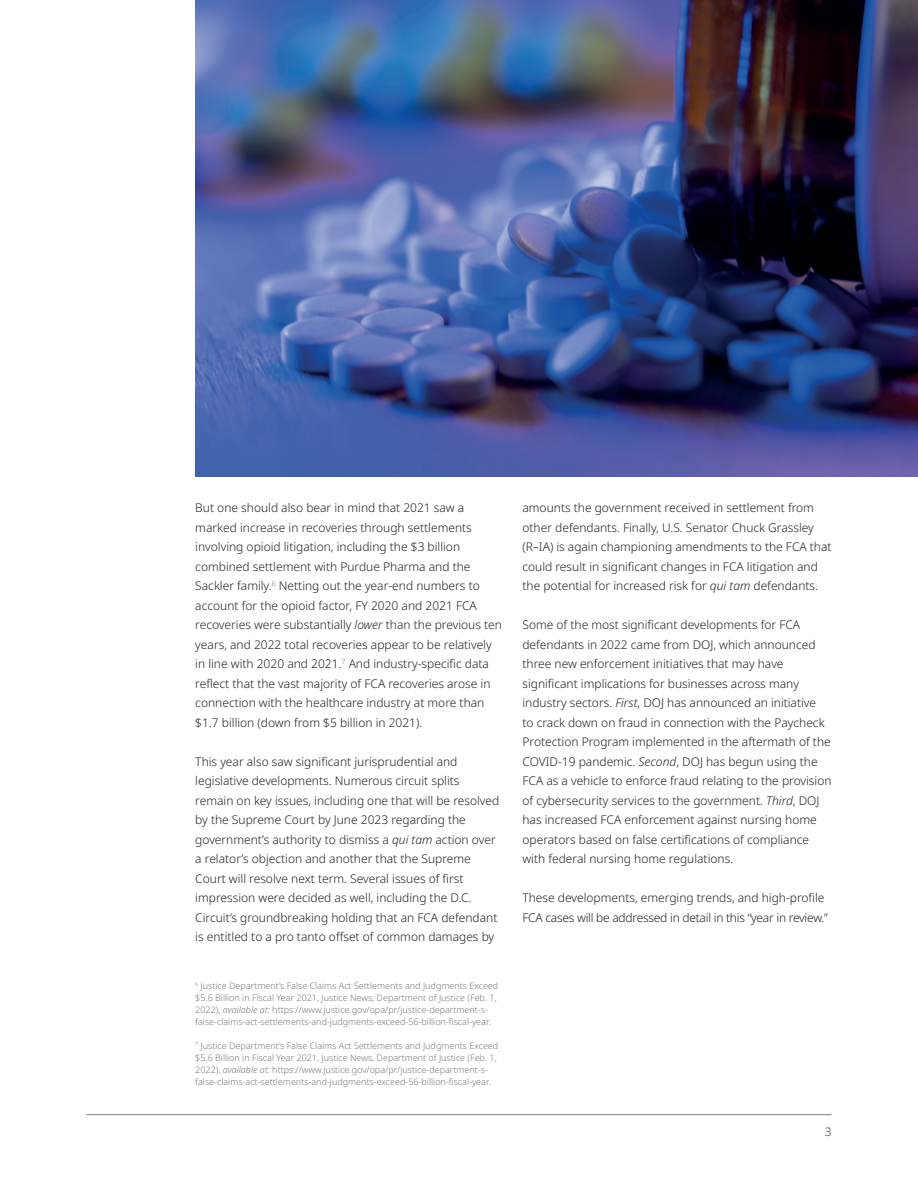
<style>
.page{position:relative;width:918px;height:1188px;background:#fff}
.page>*{position:absolute;margin:0;border:0;box-sizing:border-box;transform-origin:0 0}
.t1{font:300 12px/19.5px "Noto Sans";color:#231f20}
.t2{font:300 12px/19.5px "Noto Sans";letter-spacing:-.02em;color:#231f20}
.t3{font:12px "Noto Sans";color:#787a7d}
.t4{font:300 9px/12px "Noto Sans";color:#787a7d}
.s1{font-style:italic}
</style>
<div class="page">
<hr style="left:86px;top:1114px;width:746px;height:1px;background:#787a7d">
<img style="left:195px;top:0;width:723px;height:476px">
<p class="t1" style="left:195px;top:498px;width:308px">But one should also bear in mind that 2021 saw a marked increase in recoveries through settlements involving opioid litigation, including the $3 billion combined settlement with Purdue Pharma and the Sackler family.<sup>6</sup> Netting out the year-end numbers to account for the opioid factor, FY 2020 and 2021 FCA recoveries were substantially <span class="s1">lower</span> than the previous ten years, and 2022 total recoveries appear to be relatively in line with 2020 and 2021.<sup>7</sup> And industry-specific data reflect that the vast majority of FCA recoveries arose in connection with the healthcare industry at more than $1.7 billion (down from $5 billion in 2021).</p>
<p class="t1" style="left:195px;top:752px;width:306px">This year also saw significant jurisprudential and legislative developments. Numerous circuit splits remain on key issues, including one that will be resolved by the Supreme Court by June 2023 regarding the government’s authority to dismiss a <span class="s1">qui tam</span> action over a relator’s objection and another that the Supreme Court will resolve next term. Several issues of first impression were decided as well, including the D.C.<br>Circuit’s groundbreaking holding that an FCA defendant is entitled to a pro tanto offset of common damages by</p>
<p class="t4" style="left:195px;top:980px;width:305px"><sup>6</sup> Justice Department’s False Claims Act Settlements and Judgments Exceed $5.6 Billion in Fiscal Year 2021, Justice News, Department of Justice (Feb. 1, 2022), <span class="s1">available at:</span> https://www.justice.gov/opa/pr/justice-department-s&shy;false-claims-act-settlements-and-judgments-exceed-56-billion-fiscal-year.</p>
<p class="t4" style="left:195px;top:1040px;width:305px"><sup>7</sup> Justice Department’s False Claims Act Settlements and Judgments Exceed $5.6 Billion in Fiscal Year 2021, Justice News, Department of Justice (Feb. 1, 2022), <span class="s1">available at:</span> https://www.justice.gov/opa/pr/justice-department-s&shy;false-claims-act-settlements-and-judgments-exceed-56-billion-fiscal-year.</p>
<p class="t1" style="left:522px;top:498px;width:311px">amounts the government received in settlement from other defendants. Finally, U.S. Senator Chuck Grassley (R–IA) is again championing amendments to the FCA that could result in significant changes in FCA litigation and the potential for increased risk for <span class="s1">qui tam</span> defendants.</p>
<p class="t1" style="left:522px;top:615px;width:311px">Some of the most significant developments for FCA defendants in 2022 came from DOJ, which announced three new enforcement initiatives that may have significant implications for businesses across many industry sectors. <span class="s1">First</span>, DOJ has announced an initiative<br>to crack down on fraud in connection with the Paycheck Protection Program implemented in the aftermath of the COVID-19 pandemic. <span class="s1">Second</span>, DOJ has begun using the FCA as a vehicle to enforce fraud relating to the provision of cybersecurity services to the government. <span class="s1">Third</span>, DOJ has increased FCA enforcement against nursing home operators based on false certifications of compliance with federal nursing home regulations.</p>
<p class="t2" style="left:522px;top:888px;width:307px">These developments, emerging trends, and high-profile<br>FCA cases will be addressed in detail in this “year in review.”</p>
<p class="t3" style="left:825px;top:1123px;width:8px">3</p>
</div>
